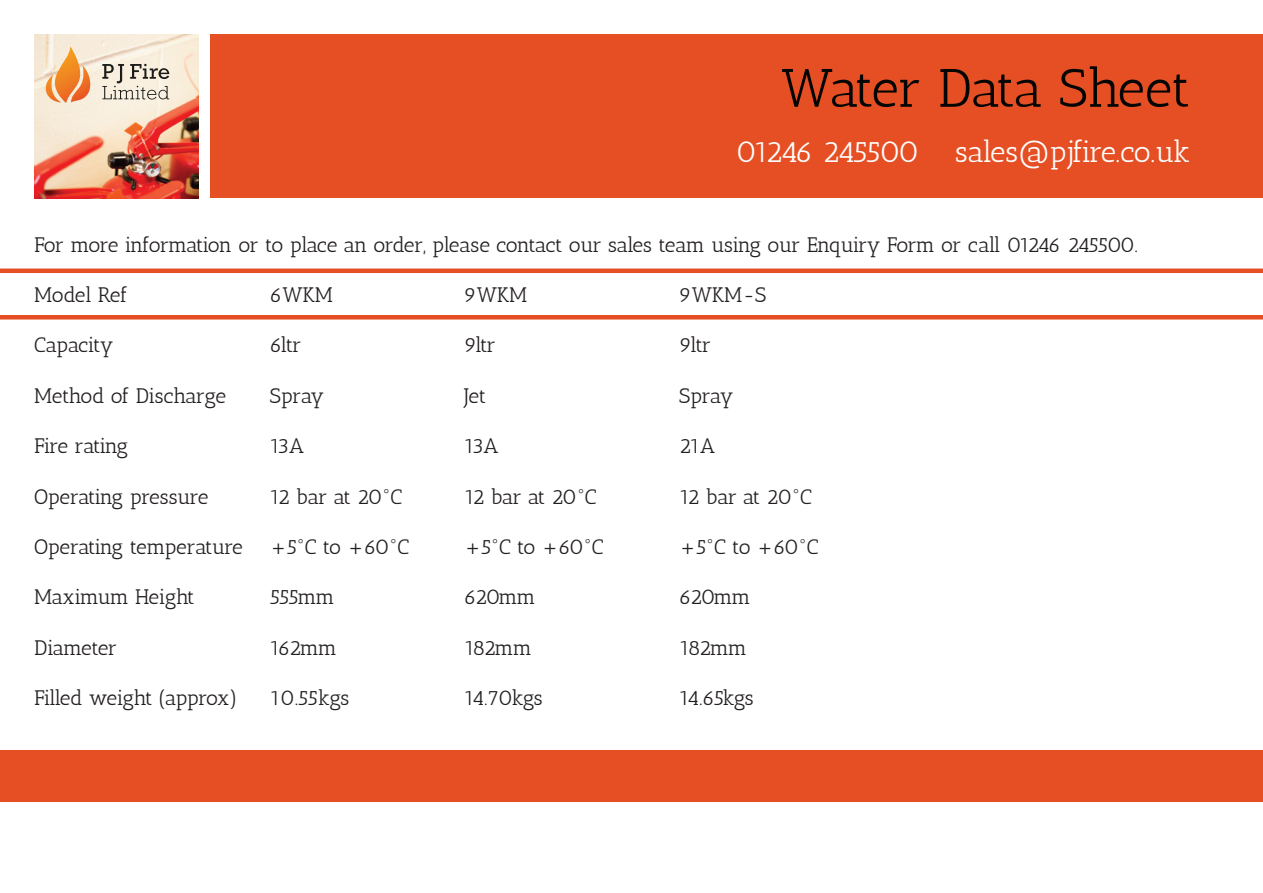
<style>
.page{position:relative;width:1263px;height:893px;background:#fff}
.page>*{position:absolute;margin:0;border:0;box-sizing:border-box;transform-origin:0 0}
.t1{font:54px "Antic Slab";letter-spacing:-.025em;color:#050504}
.t2{font:30px "Antic Slab";letter-spacing:-.06em;color:#fff}
.t3{font:21px "Antic Slab";letter-spacing:-.05em;color:#231f20}
.t4{font:21px "Antic Slab";letter-spacing:-.03em;color:#231f20}
</style>
<div class="page">
<div style="left:0;top:750px;width:1263px;height:51px;background:#e64f24"></div>
<div style="left:210px;top:34px;width:1053px;height:164px;background:#e64f24"></div>
<img style="left:35px;top:34px;width:163px;height:164px">
<svg style="left:38px;top:46px;width:55px;height:57px;background:#f2be90"></svg>
<svg style="left:102px;top:64px;width:67px;height:36px;background:#c8c1b4"></svg>
<svg style="left:0;top:269px;width:1263px;height:51px"></svg>
<h1 class="t1" style="left:781px;top:56px;width:411px">Water Data Sheet</h1>
<h2 class="t2" style="left:736px;top:134px;width:456px">01246 245500 sales@pjfire.co.uk</h2>
<p class="t3" style="left:34px;top:232px;width:1105px">For more information or to place an order, please contact our sales team using our Enquiry Form or call 01246 245500.</p>
<p class="t4" style="left:34px;top:282px;width:95px">Model Ref</p>
<p class="t3" style="left:270px;top:282px;width:65px">6WKM</p>
<p class="t3" style="left:464px;top:282px;width:65px">9WKM</p>
<p class="t3" style="left:679px;top:282px;width:89px">9WKM-S</p>
<p class="t3" style="left:34px;top:333px;width:81px">Capacity</p>
<p class="t3" style="left:270px;top:333px;width:33px">6ltr</p>
<p class="t3" style="left:464px;top:333px;width:33px">9ltr</p>
<p class="t3" style="left:679px;top:333px;width:33px">9ltr</p>
<p class="t3" style="left:34px;top:383px;width:193px">Method of Discharge</p>
<p class="t3" style="left:270px;top:383px;width:56px">Spray</p>
<p class="t3" style="left:464px;top:383px;width:23px">Jet</p>
<p class="t3" style="left:679px;top:383px;width:56px">Spray</p>
<p class="t3" style="left:34px;top:433px;width:95px">Fire rating</p>
<p class="t3" style="left:270px;top:433px;width:36px">13A</p>
<p class="t3" style="left:464px;top:433px;width:36px">13A</p>
<p class="t3" style="left:679px;top:433px;width:37px">21A</p>
<p class="t4" style="left:34px;top:484px;width:176px">Operating pressure</p>
<p class="t3" style="left:270px;top:484px;width:134px">12 bar at 20°C</p>
<p class="t3" style="left:464px;top:484px;width:134px">12 bar at 20°C</p>
<p class="t3" style="left:680px;top:484px;width:134px">12 bar at 20°C</p>
<p class="t3" style="left:34px;top:534px;width:210px">Operating temperature</p>
<p class="t3" style="left:270px;top:534px;width:141px">+5°C to +60°C</p>
<p class="t3" style="left:464px;top:534px;width:141px">+5°C to +60°C</p>
<p class="t3" style="left:679px;top:534px;width:141px">+5°C to +60°C</p>
<p class="t3" style="left:34px;top:585px;width:162px">Maximum Height</p>
<p class="t3" style="left:270px;top:585px;width:66px">555mm</p>
<p class="t3" style="left:464px;top:585px;width:73px">620mm</p>
<p class="t3" style="left:679px;top:585px;width:73px">620mm</p>
<p class="t3" style="left:34px;top:635px;width:85px">Diameter</p>
<p class="t3" style="left:270px;top:635px;width:69px">162mm</p>
<p class="t3" style="left:464px;top:635px;width:69px">182mm</p>
<p class="t3" style="left:679px;top:635px;width:69px">182mm</p>
<p class="t3" style="left:34px;top:685px;width:205px">Filled weight (approx)</p>
<p class="t3" style="left:270px;top:685px;width:81px">10.55kgs</p>
<p class="t3" style="left:464px;top:685px;width:80px">14.70kgs</p>
<p class="t3" style="left:679px;top:685px;width:76px">14.65kgs</p>
</div>
